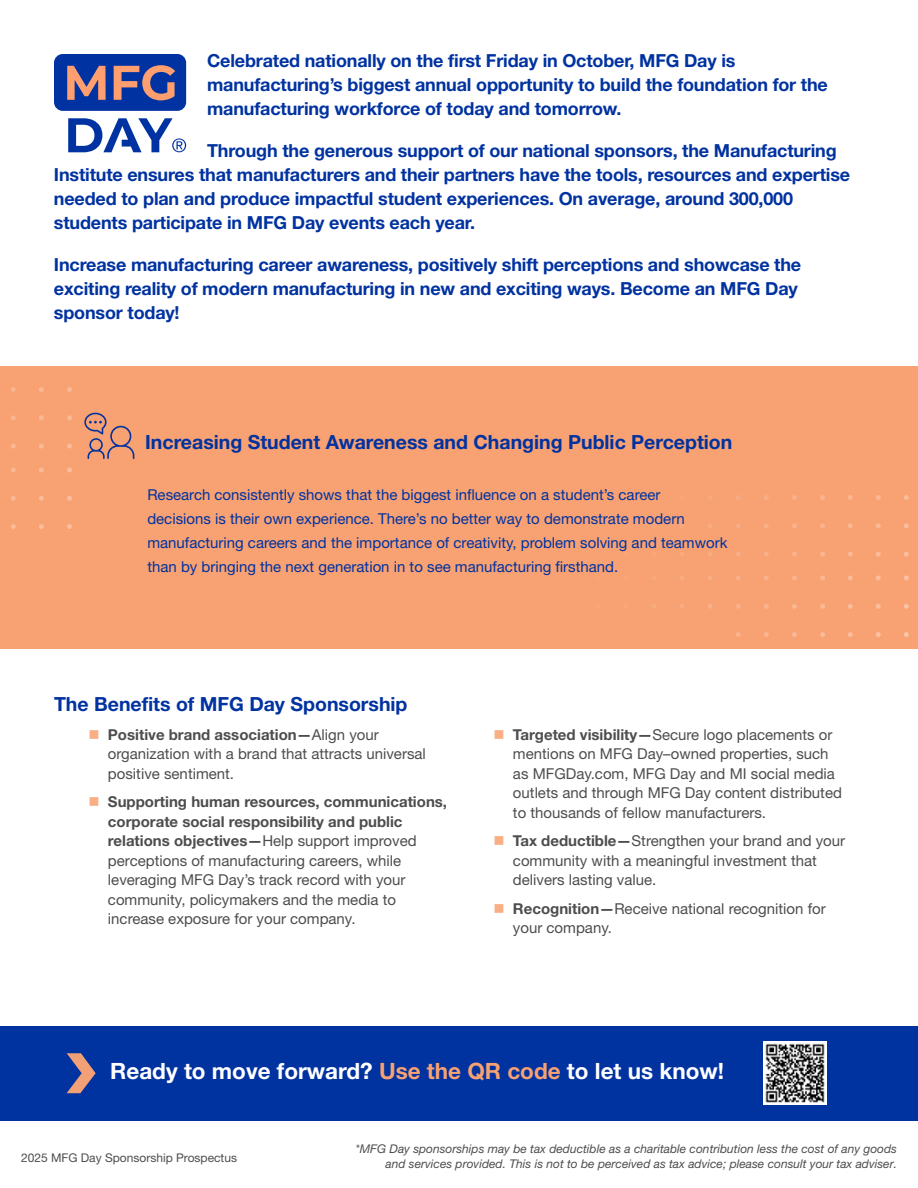
<style>
.page{position:relative;width:918px;height:1188px;background:#fff}
.page>*{position:absolute;margin:0;border:0;box-sizing:border-box;transform-origin:0 0}
.t1{font:700 22.5px "Helvetica Neue LT Pro";color:#fff}
.t2{font:700 19.5px "Helvetica Neue LT Pro";color:#0032a0}
.t3{font:700 18px/24px "Helvetica Neue LT Pro";letter-spacing:-.01em;color:#0032a0}
.t4{font:15px/19.5px "Helvetica Neue LT Pro";color:#4d4d4f}
.t5{font:15px/24px "Helvetica Neue LT Pro";color:#0032a0}
.t6{font:italic 12px/15px "Helvetica Neue LT Pro";color:#4d4d4f;text-align:right}
.t7{font:12px "Helvetica Neue LT Pro";color:#4d4d4f}
.s1{font-weight:700}
.s2{color:#f8a172}
</style>
<div class="page">
<div style="left:0;top:1026px;width:918px;height:94px;background:#0032a0"></div>
<svg style="left:67px;top:1053px;width:29px;height:40px"></svg>
<img style="left:763px;top:1042px;width:63px;height:63px">
<div style="left:0;top:366px;width:918px;height:282px;background:#f8a172"></div>
<div style="left:54px;top:54px;width:132px;height:57px;background:#0033a1;border-radius:9px"></div>
<svg style="left:67px;top:66px;width:39px;height:34px"></svg>
<svg style="left:114px;top:65px;width:61px;height:35px"></svg>
<svg style="left:68px;top:118px;width:118px;height:34px"></svg>
<svg style="left:680px;top:524px;width:4px;height:4px"></svg>
<svg style="left:680px;top:552px;width:4px;height:4px"></svg>
<svg style="left:708px;top:495px;width:4px;height:5px"></svg>
<svg style="left:708px;top:524px;width:4px;height:4px"></svg>
<svg style="left:708px;top:552px;width:4px;height:4px"></svg>
<svg style="left:736px;top:495px;width:5px;height:5px"></svg>
<svg style="left:736px;top:523px;width:5px;height:5px"></svg>
<svg style="left:736px;top:552px;width:5px;height:4px"></svg>
<svg style="left:764px;top:495px;width:5px;height:5px"></svg>
<svg style="left:764px;top:523px;width:5px;height:5px"></svg>
<svg style="left:764px;top:552px;width:5px;height:5px"></svg>
<svg style="left:792px;top:495px;width:5px;height:5px"></svg>
<svg style="left:792px;top:523px;width:5px;height:5px"></svg>
<svg style="left:792px;top:552px;width:5px;height:5px"></svg>
<svg style="left:820px;top:495px;width:5px;height:5px"></svg>
<svg style="left:820px;top:523px;width:5px;height:5px"></svg>
<svg style="left:820px;top:552px;width:5px;height:5px"></svg>
<svg style="left:848px;top:495px;width:5px;height:5px"></svg>
<svg style="left:848px;top:523px;width:5px;height:5px"></svg>
<svg style="left:848px;top:552px;width:5px;height:5px"></svg>
<svg style="left:876px;top:495px;width:5px;height:5px"></svg>
<svg style="left:876px;top:523px;width:5px;height:5px"></svg>
<svg style="left:876px;top:552px;width:5px;height:5px"></svg>
<svg style="left:904px;top:495px;width:5px;height:5px"></svg>
<svg style="left:904px;top:523px;width:5px;height:5px"></svg>
<svg style="left:904px;top:552px;width:5px;height:5px"></svg>
<svg style="left:652px;top:576px;width:4px;height:4px"></svg>
<svg style="left:652px;top:604px;width:4px;height:4px"></svg>
<svg style="left:680px;top:576px;width:4px;height:4px"></svg>
<svg style="left:680px;top:604px;width:4px;height:5px"></svg>
<svg style="left:708px;top:576px;width:4px;height:4px"></svg>
<svg style="left:708px;top:604px;width:5px;height:5px"></svg>
<svg style="left:736px;top:576px;width:5px;height:4px"></svg>
<svg style="left:736px;top:604px;width:5px;height:5px"></svg>
<svg style="left:736px;top:632px;width:5px;height:5px"></svg>
<svg style="left:764px;top:575px;width:5px;height:5px"></svg>
<svg style="left:764px;top:604px;width:5px;height:5px"></svg>
<svg style="left:764px;top:632px;width:5px;height:5px"></svg>
<svg style="left:792px;top:575px;width:5px;height:5px"></svg>
<svg style="left:792px;top:604px;width:5px;height:5px"></svg>
<svg style="left:792px;top:632px;width:5px;height:5px"></svg>
<svg style="left:820px;top:575px;width:5px;height:5px"></svg>
<svg style="left:820px;top:604px;width:5px;height:5px"></svg>
<svg style="left:820px;top:632px;width:5px;height:5px"></svg>
<svg style="left:848px;top:575px;width:5px;height:5px"></svg>
<svg style="left:848px;top:604px;width:5px;height:5px"></svg>
<svg style="left:848px;top:632px;width:5px;height:5px"></svg>
<svg style="left:876px;top:575px;width:5px;height:5px"></svg>
<svg style="left:876px;top:604px;width:5px;height:5px"></svg>
<svg style="left:876px;top:632px;width:5px;height:5px"></svg>
<svg style="left:904px;top:575px;width:5px;height:5px"></svg>
<svg style="left:904px;top:604px;width:5px;height:5px"></svg>
<svg style="left:904px;top:632px;width:5px;height:5px"></svg>
<svg style="left:84px;top:413px;width:50px;height:46px"></svg>
<svg style="left:11px;top:387px;width:5px;height:5px"></svg>
<svg style="left:11px;top:415px;width:5px;height:5px"></svg>
<svg style="left:11px;top:444px;width:5px;height:5px"></svg>
<svg style="left:39px;top:387px;width:5px;height:5px"></svg>
<svg style="left:39px;top:415px;width:5px;height:5px"></svg>
<svg style="left:39px;top:444px;width:5px;height:5px"></svg>
<svg style="left:67px;top:387px;width:5px;height:5px"></svg>
<svg style="left:67px;top:415px;width:5px;height:5px"></svg>
<svg style="left:67px;top:444px;width:5px;height:5px"></svg>
<svg style="left:11px;top:467px;width:5px;height:5px"></svg>
<svg style="left:11px;top:496px;width:5px;height:5px"></svg>
<svg style="left:11px;top:524px;width:5px;height:5px"></svg>
<svg style="left:39px;top:467px;width:5px;height:5px"></svg>
<svg style="left:39px;top:496px;width:5px;height:5px"></svg>
<svg style="left:39px;top:524px;width:5px;height:5px"></svg>
<svg style="left:67px;top:467px;width:5px;height:5px"></svg>
<svg style="left:67px;top:496px;width:5px;height:5px"></svg>
<svg style="left:67px;top:524px;width:5px;height:5px"></svg>
<p class="t3" style="left:207px;top:48px;width:622px">Celebrated nationally on the first Friday in October, MFG Day is manufacturing’s biggest annual opportunity to build the foundation for the manufacturing workforce of today and tomorrow.</p>
<p class="t3" style="left:54px;top:138px;width:798px;text-indent:153px">Through the generous support of our national sponsors, the Manufacturing Institute ensures that manufacturers and their partners have the tools, resources and expertise needed to plan and produce impactful student experiences. On average, around 300,000 students participate in MFG Day events each year.</p>
<p class="t3" style="left:54px;top:252px;width:749px">Increase manufacturing career awareness, positively shift perceptions and showcase the exciting reality of modern manufacturing in new and exciting ways. Become an MFG Day sponsor today!</p>
<h2 class="t2" style="left:145px;top:430px;width:589px">Increasing Student Awareness and Changing Public Perception</h2>
<p class="t5" style="left:147px;top:482px;width:582px">Research consistently shows that the biggest influence on a student’s career decisions is their own experience. There’s no better way to demonstrate modern manufacturing careers and the importance of creativity, problem solving and teamwork than by bringing the next generation in to see manufacturing firsthand.</p>
<h2 class="t2" style="left:54px;top:692px;width:355px">The Benefits of MFG Day Sponsorship</h2>
<p class="t4" style="left:108px;top:725px;width:319px"><span class="s1">Positive brand association—</span>Align your organization with a brand that attracts universal positive sentiment.</p>
<p class="t4" style="left:108px;top:792px;width:341px"><span class="s1">Supporting human resources, communications, corporate social responsibility and public relations objectives—</span>Help support improved perceptions of manufacturing careers, while leveraging MFG Day’s track record with your community, policymakers and the media to increase exposure for your company.</p>
<p class="t4" style="left:513px;top:725px;width:330px"><span class="s1">Targeted visibility—</span>Secure logo placements or mentions on MFG Day–owned properties, such as MFGDay.com, MFG Day and MI social media outlets and through MFG Day content distributed to thousands of fellow manufacturers.</p>
<p class="t4" style="left:513px;top:831px;width:334px"><span class="s1">Tax deductible—</span>Strengthen your brand and your community with a meaningful investment that delivers lasting value.</p>
<p class="t4" style="left:513px;top:899px;width:314px"><span class="s1">Recognition—</span>Receive national recognition for your company.</p>
<h1 class="t1" style="left:110px;top:1057px;width:615px">Ready to move forward? <span class="s2">Use the QR code</span> to let us know!</h1>
<p class="t7" style="left:21px;top:1151px;width:218px">2025 MFG Day Sponsorship Prospectus</p>
<p class="t6" style="left:356px;top:1141px;width:543px">*MFG Day sponsorships may be tax deductible as a charitable contribution less the cost of any goods and services provided. This is not to be perceived as tax advice; please consult your tax adviser.</p>
</div>
